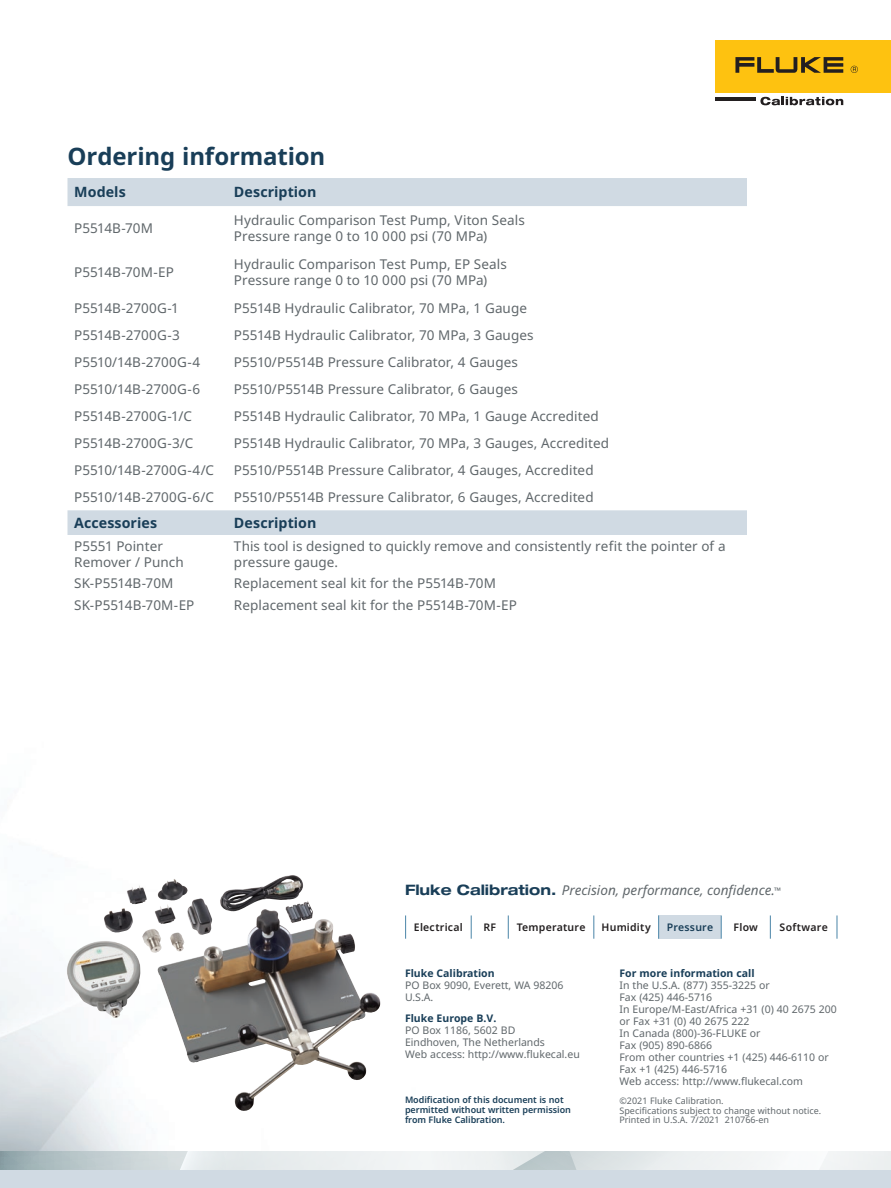
<style>
.page{position:relative;width:891px;height:1188px;background:#fff}
.page>*{position:absolute;margin:0;border:0;box-sizing:border-box;transform-origin:0 0}
.t1{font:700 24px "Noto Sans";letter-spacing:-.005em;color:#193e58}
.t2{font:700 14.25px "Noto Sans";letter-spacing:.005em;color:#193e58}
.t3{font:13.5px/16.2px "Noto Sans";letter-spacing:.005em;color:#60676b}
.t4{font:italic 13.5px "Noto Sans";color:#60676b}
.t5{font:10.5px/12px "Noto Sans";color:#60676b}
.t6{font:700 10.5px "Noto Sans";color:#193e58}
.t7{font:600 10.5px "Noto Sans";letter-spacing:.02em;color:#231f20}
.t8{font:600 10.5px "Noto Sans";letter-spacing:.02em;color:#193e58}
.t9{font:9px/9.8px "Noto Sans";color:#60676b}
.t10{font:600 9px/9.8px "Noto Sans";letter-spacing:-.005em;color:#193e58}
.s1{font-family:"Helvetica Neue LT Std";font-weight:700;font-style:normal;font-stretch:expanded;font-size:14.4px;color:#193e58}
.s2{font-size:9px}
</style>
<div class="page">
<div style="left:716px;top:40px;width:175px;height:53px;background:#fec210"></div>
<svg style="left:735px;top:57px;width:108px;height:16px"></svg>
<svg style="left:851px;top:66px;width:7px;height:7px"></svg>
<hr style="left:716px;top:97px;width:40px;height:4px;background:#231f20">
<svg style="left:760px;top:97px;width:83px;height:8px"></svg>
<img style="left:0;top:901px;width:415px;height:251px">
<svg style="left:0;top:1152px;width:891px;height:18px"></svg>
<div style="left:0;top:1170px;width:891px;height:18px;background:#d0dae3"></div>
<svg style="left:68px;top:178px;width:679px;height:357px"></svg>
<div style="left:659px;top:915px;width:62px;height:24px;background:#d0dae3"></div>
<svg style="left:405px;top:915px;width:1px;height:24px"></svg>
<svg style="left:471px;top:915px;width:1px;height:24px"></svg>
<svg style="left:508px;top:915px;width:1px;height:24px"></svg>
<svg style="left:593px;top:915px;width:1px;height:24px"></svg>
<svg style="left:658px;top:915px;width:1px;height:24px"></svg>
<svg style="left:721px;top:915px;width:1px;height:24px"></svg>
<svg style="left:770px;top:915px;width:1px;height:24px"></svg>
<hr style="left:836px;top:915px;width:2px;height:24px;background:#5e92b1">
<img style="left:127px;top:875px;width:180px;height:60px">
<h1 class="t1" style="left:68px;top:140px;width:259px">Ordering information</h1>
<p class="t2" style="left:74px;top:182px;width:53px">Models</p>
<p class="t2" style="left:234px;top:182px;width:84px">Description</p>
<p class="t3" style="left:74px;top:220px;width:80px">P5514B-70M</p>
<p class="t3" style="left:234px;top:212px;width:292px">Hydraulic Comparison Test Pump, Viton Seals<br>Pressure range 0 to 10 000 psi (70 MPa)</p>
<p class="t3" style="left:74px;top:264px;width:101px">P5514B-70M-EP</p>
<p class="t3" style="left:234px;top:256px;width:274px">Hydraulic Comparison Test Pump, EP Seals<br>Pressure range 0 to 10 000 psi (70 MPa)</p>
<p class="t3" style="left:74px;top:300px;width:106px">P5514B-2700G-1</p>
<p class="t3" style="left:234px;top:300px;width:295px">P5514B Hydraulic Calibrator, 70 MPa, 1 Gauge</p>
<p class="t3" style="left:74px;top:327px;width:107px">P5514B-2700G-3</p>
<p class="t3" style="left:234px;top:327px;width:301px">P5514B Hydraulic Calibrator, 70 MPa, 3 Gauges</p>
<p class="t3" style="left:74px;top:354px;width:128px">P5510/14B-2700G-4</p>
<p class="t3" style="left:234px;top:354px;width:285px">P5510/P5514B Pressure Calibrator, 4 Gauges</p>
<p class="t3" style="left:74px;top:381px;width:128px">P5510/14B-2700G-6</p>
<p class="t3" style="left:234px;top:381px;width:285px">P5510/P5514B Pressure Calibrator, 6 Gauges</p>
<p class="t3" style="left:74px;top:408px;width:119px">P5514B-2700G-1/C</p>
<p class="t3" style="left:234px;top:408px;width:366px">P5514B Hydraulic Calibrator, 70 MPa, 1 Gauge Accredited</p>
<p class="t3" style="left:74px;top:435px;width:121px">P5514B-2700G-3/C</p>
<p class="t3" style="left:234px;top:435px;width:377px">P5514B Hydraulic Calibrator, 70 MPa, 3 Gauges, Accredited</p>
<p class="t3" style="left:74px;top:462px;width:141px">P5510/14B-2700G-4/C</p>
<p class="t3" style="left:234px;top:462px;width:361px">P5510/P5514B Pressure Calibrator, 4 Gauges, Accredited</p>
<p class="t3" style="left:74px;top:489px;width:141px">P5510/14B-2700G-6/C</p>
<p class="t3" style="left:234px;top:489px;width:361px">P5510/P5514B Pressure Calibrator, 6 Gauges, Accredited</p>
<p class="t2" style="left:74px;top:513px;width:84px">Accessories</p>
<p class="t2" style="left:234px;top:513px;width:84px">Description</p>
<p class="t3" style="left:74px;top:538px;width:111px">P5551 Pointer<br>Remover / Punch</p>
<p class="t3" style="left:234px;top:538px;width:493px">This tool is designed to quickly remove and consistently refit the pointer of a pressure gauge.</p>
<p class="t3" style="left:74px;top:576px;width:101px">SK-P5514B-70M</p>
<p class="t3" style="left:234px;top:576px;width:264px">Replacement seal kit for the P5514B-70M</p>
<p class="t3" style="left:74px;top:597px;width:122px">SK-P5514B-70M-EP</p>
<p class="t3" style="left:234px;top:597px;width:284px">Replacement seal kit for the P5514B-70M-EP</p>
<p class="t4" style="left:405px;top:880px;width:378px"><span class="s1">Fluke Calibration.</span> Precision, performance, confidence.<span class="s2">™</span></p>
<p class="t7" style="left:414px;top:920px;width:50px">Electrical</p>
<p class="t7" style="left:483px;top:920px;width:14px">RF</p>
<p class="t7" style="left:517px;top:920px;width:70px">Temperature</p>
<p class="t7" style="left:602px;top:920px;width:51px">Humidity</p>
<p class="t8" style="left:667px;top:920px;width:48px">Pressure</p>
<p class="t7" style="left:734px;top:920px;width:26px">Flow</p>
<p class="t7" style="left:780px;top:920px;width:50px">Software</p>
<p class="t6" style="left:405px;top:966px;width:91px">Fluke Calibration</p>
<p class="t5" style="left:405px;top:980px;width:160px">PO Box 9090, Everett, WA 98206<br>U.S.A.</p>
<p class="t6" style="left:405px;top:1011px;width:93px">Fluke Europe B.V.</p>
<p class="t5" style="left:405px;top:1025px;width:176px">PO Box 1186, 5602 BD<br>Eindhoven, The Netherlands<br>Web access: http://www.flukecal.eu</p>
<p class="t10" style="left:405px;top:1095px;width:167px">Modification of this document is not permitted without written permission from Fluke Calibration.</p>
<p class="t6" style="left:619px;top:966px;width:137px">For more information call</p>
<p class="t5" style="left:619px;top:980px;width:219px">In the U.S.A. (877) 355-3225 or<br>Fax (425) 446-5716<br>In Europe/M-East/Africa +31 (0) 40 2675 200 or Fax +31 (0) 40 2675 222<br>In Canada (800)-36-FLUKE or<br>Fax (905) 890-6866<br>From other countries +1 (425) 446-6110 or<br>Fax +1 (425) 446-5716<br>Web access: http://www.flukecal.com</p>
<p class="t9" style="left:619px;top:1096px;width:203px">©2021 Fluke Calibration.<br>Specifications subject to change without notice.<br>Printed in U.S.A. 7/2021 210766-en</p>
</div>
